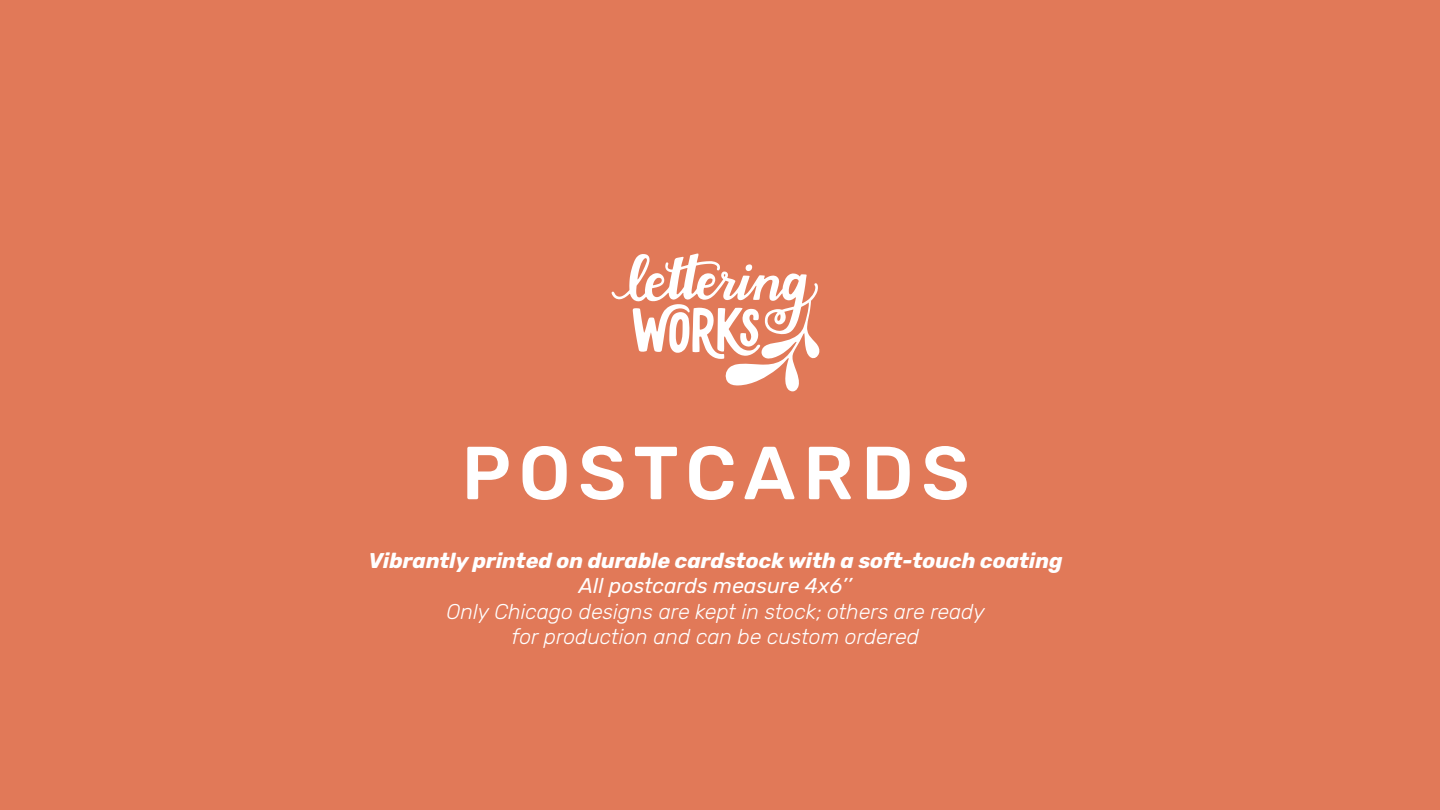
<style>
.page{position:relative;width:1440px;height:810px;background:#e17958}
.page>*{position:absolute;margin:0;border:0;box-sizing:border-box;transform-origin:0 0}
.t1{font:500 75px "Rubik";letter-spacing:.1em;color:#fff}
.t2{font:italic 300 21.25px/25.5px "Rubik";color:#fff;text-align:center}
.t3{font:italic 700 21.25px "Rubik";color:#fff}
.t4{font:italic 21.25px "Rubik";color:#fff}
</style>
<div class="page">
<svg style="left:612px;top:254px;width:208px;height:138px"></svg>
<h1 class="t1" style="left:461px;top:430px;width:510px">POSTCARDS</h1>
<p class="t3" style="left:368px;top:548px;width:696px">Vibrantly printed on durable cardstock with a soft-touch coating</p>
<p class="t4" style="left:579px;top:574px;width:274px">All postcards measure 4x6’’</p>
<p class="t2" style="left:447px;top:599px;width:540px">Only Chicago designs are kept in stock; others are ready for production and can be custom ordered</p>
</div>
